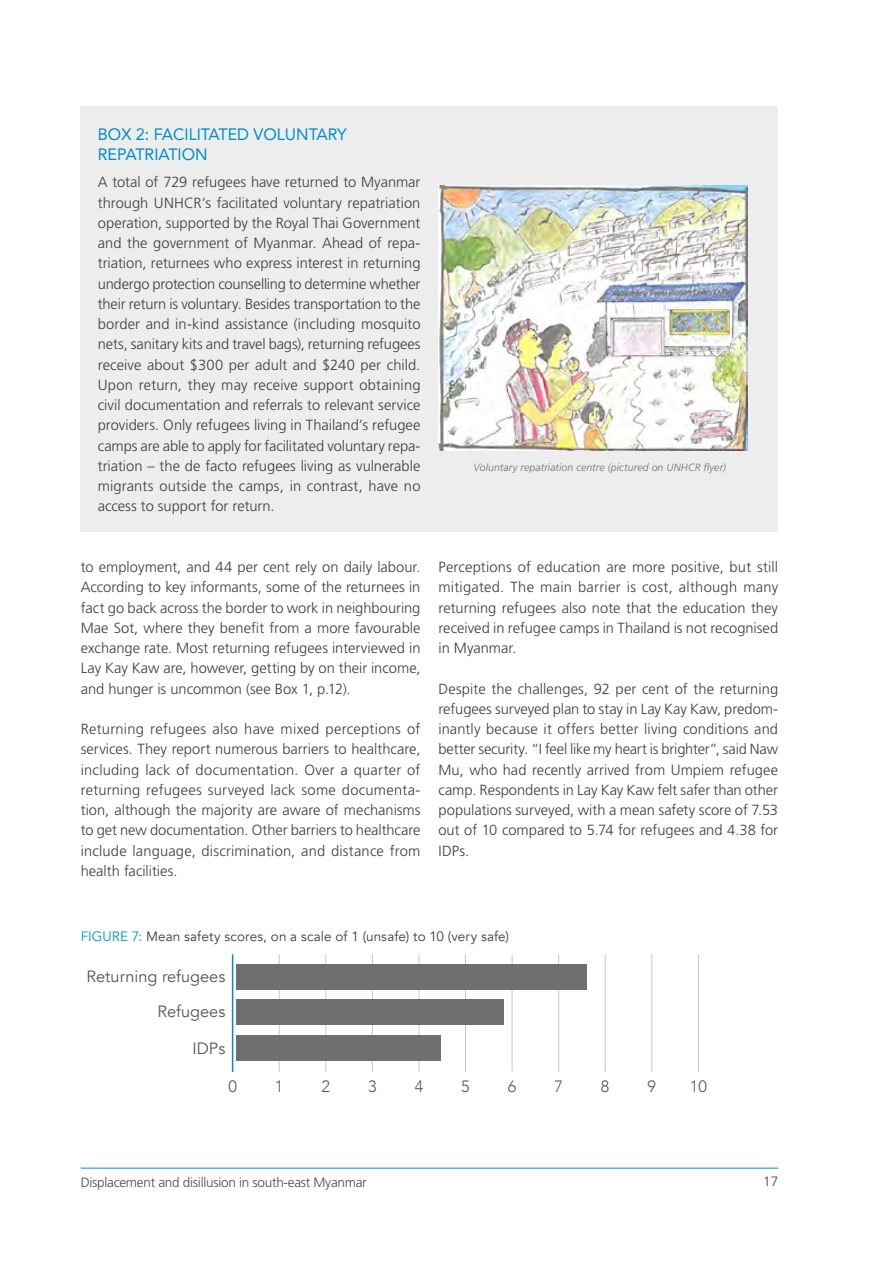
<style>
.page{position:relative;width:893px;height:1263px;background:#fff}
.page>*{position:absolute;margin:0;border:0;box-sizing:border-box;transform-origin:0 0}
.t1{font:16.5px/19.8px "Avenir";color:#008eca}
.t2{font:16.35px "Avenir";color:#575756}
.t3{font:300 16.35px "Avenir";color:#575756}
.t4{font:300 14.7px/20.2px "Frutiger LT Std";color:#3e3e40;text-align:justify}
.t5{font:13.5px "Avenir";letter-spacing:.01em;color:#3e3e40}
.t6{font:300 13.5px "Frutiger LT Std";letter-spacing:-.02em;color:#4a4a49}
.t7{font:13.5px "Avenir";color:#008eca}
.t8{font:300 13.5px "Frutiger LT Std";color:#444342}
.t9{font:italic 300 10.5px "Frutiger LT Std";letter-spacing:.01em;color:#706f6f}
.s1{color:#008eca}
</style>
<div class="page">
<hr style="left:81px;top:1168px;width:697px;height:1px;background:#008eca">
<div style="left:81px;top:106px;width:697px;height:426px;background:#ededed"></div>
<img style="left:438px;top:185px;width:309px;height:265px">
<hr style="left:279px;top:954px;width:1px;height:118px;background:#c6c6c6">
<hr style="left:325px;top:954px;width:1px;height:118px;background:#c6c6c6">
<hr style="left:372px;top:954px;width:1px;height:118px;background:#c6c6c6">
<hr style="left:419px;top:954px;width:1px;height:118px;background:#c6c6c6">
<hr style="left:465px;top:954px;width:1px;height:118px;background:#c6c6c6">
<hr style="left:512px;top:954px;width:1px;height:118px;background:#c6c6c6">
<hr style="left:558px;top:954px;width:1px;height:118px;background:#c6c6c6">
<hr style="left:605px;top:954px;width:1px;height:118px;background:#c6c6c6">
<hr style="left:652px;top:954px;width:1px;height:118px;background:#c6c6c6">
<hr style="left:698px;top:954px;width:1px;height:118px;background:#c6c6c6">
<hr style="left:232px;top:954px;width:1px;height:118px;background:#008eca">
<div style="left:236px;top:964px;width:351px;height:25px;background:#706f6f"></div>
<div style="left:236px;top:999px;width:268px;height:26px;background:#706f6f"></div>
<div style="left:236px;top:1035px;width:204px;height:26px;background:#706f6f"></div>
<p class="t1" style="left:98px;top:124px;width:250px">BOX 2: FACILITATED VOLUNTARY<br>REPATRIATION</p>
<p class="t4" style="left:98px;top:172px;width:324px">A total of 729 refugees have returned to Myanmar through UNHCR’s facilitated voluntary repatriation operation, supported by the Royal Thai Government and the government of Myanmar. Ahead of repa&shy;triation, returnees who express interest in returning undergo protection counselling to determine whether their return is voluntary. Besides transportation to the border and in-kind assistance (including mosquito nets, sanitary kits and travel bags), returning refugees receive about $300 per adult and $240 per child.<br>Upon return, they may receive support obtaining civil documentation and referrals to relevant service providers. Only refugees living in Thailand’s refugee camps are able to apply for facilitated voluntary repa&shy;triation – the de facto refugees living as vulnerable migrants outside the camps, in contrast, have no access to support for return.</p>
<p class="t4" style="left:81px;top:557px;width:341px">to employment, and 44 per cent rely on daily labour.<br>According to key informants, some of the returnees in fact go back across the border to work in neighbouring Mae Sot, where they benefit from a more favourable exchange rate. Most returning refugees interviewed in Lay Kay Kaw are, however, getting by on their income, and hunger is uncommon (see Box 1, p.12).</p>
<p class="t4" style="left:81px;top:719px;width:341px">Returning refugees also have mixed perceptions of services. They report numerous barriers to healthcare, including lack of documentation. Over a quarter of returning refugees surveyed lack some documenta&shy;tion, although the majority are aware of mechanisms to get new documentation. Other barriers to healthcare include language, discrimination, and distance from health facilities.</p>
<p class="t9" style="left:474px;top:461px;width:254px">Voluntary repatriation centre (pictured on UNHCR flyer)</p>
<p class="t4" style="left:438px;top:557px;width:341px">Perceptions of education are more positive, but still mitigated. The main barrier is cost, although many returning refugees also note that the education they received in refugee camps in Thailand is not recognised in Myanmar.</p>
<p class="t4" style="left:438px;top:679px;width:341px">Despite the challenges, 92 per cent of the returning refugees surveyed plan to stay in Lay Kay Kaw, predom&shy;inantly because it offers better living conditions and better security. “I feel like my heart is brighter”, said Naw Mu, who had recently arrived from Umpiem refugee camp. Respondents in Lay Kay Kaw felt safer than other populations surveyed, with a mean safety score of 7.53 out of 10 compared to 5.74 for refugees and 4.38 for IDPs.</p>
<p class="t7" style="left:81px;top:928px;width:31px">Figure</p>
<p class="t5" style="left:132px;top:928px;width:379px"><span class="s1">7:</span> Mean safety scores, on a scale of 1 (unsafe) to 10 (very safe)</p>
<p class="t2" style="left:86px;top:966px;width:140px">Returning refugees</p>
<p class="t2" style="left:157px;top:1001px;width:69px">Refugees</p>
<p class="t2" style="left:193px;top:1039px;width:34px">IDPs</p>
<p class="t3" style="left:228px;top:1077px;width:10px">0</p>
<p class="t3" style="left:275px;top:1077px;width:10px">1</p>
<p class="t3" style="left:321px;top:1077px;width:10px">2</p>
<p class="t3" style="left:368px;top:1077px;width:10px">3</p>
<p class="t3" style="left:415px;top:1077px;width:10px">4</p>
<p class="t3" style="left:461px;top:1077px;width:10px">5</p>
<p class="t3" style="left:508px;top:1077px;width:10px">6</p>
<p class="t3" style="left:554px;top:1077px;width:10px">7</p>
<p class="t3" style="left:601px;top:1077px;width:10px">8</p>
<p class="t3" style="left:648px;top:1077px;width:10px">9</p>
<p class="t3" style="left:690px;top:1077px;width:19px">10</p>
<p class="t6" style="left:81px;top:1174px;width:287px">Displacement and disillusion in south-east Myanmar</p>
<p class="t8" style="left:763px;top:1174px;width:17px">17</p>
</div>
